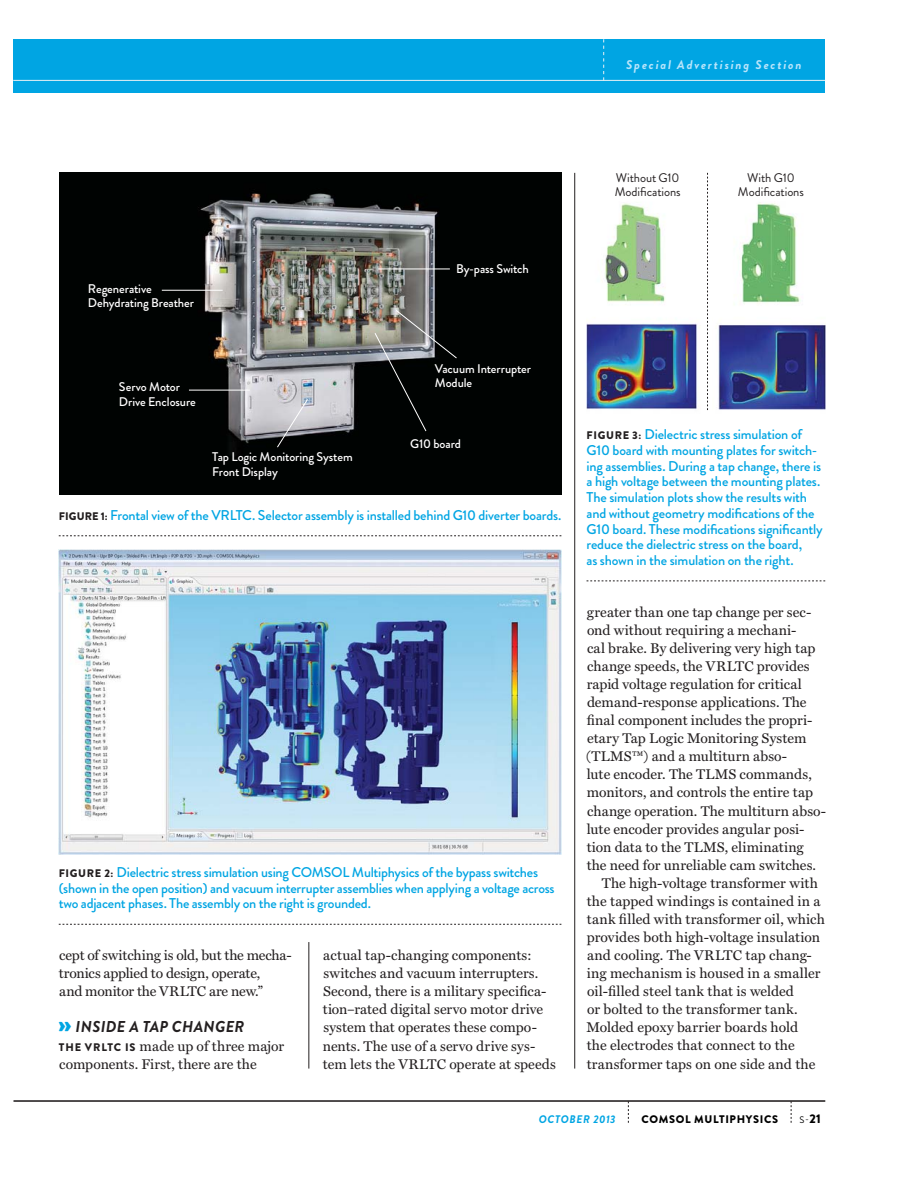
<style>
.page{position:relative;width:918px;height:1188px;background:#fff}
.page>*{position:absolute;margin:0;border:0;box-sizing:border-box;transform-origin:0 0}
.t1{font:italic 700 15.75px "Brandon Grotesque";letter-spacing:.025em;color:#231f20}
.t2{font:14.1px/18px "Miller Text";letter-spacing:.005em;color:#231f20}
.t3{font:500 14.1px/15.8px "Brandon Grotesque";letter-spacing:-.015em;color:#00a5e3}
.t4{font:500 12.6px/14.1px "Brandon Grotesque";letter-spacing:-.01em;color:#fff}
.t5{font:12.6px/14.1px "Brandon Grotesque";letter-spacing:-.005em;color:#231f20}
.t6{font:italic 700 12.6px "Brandon Grotesque";letter-spacing:.145em;color:#b9e5fb}
.t7{font:900 10.95px "Brandon Grotesque";letter-spacing:.06em;color:#000}
.t8{font:italic 700 10.95px "Brandon Grotesque";letter-spacing:.06em;color:#00a5e3}
.t9{font:9.45px "Brandon Grotesque";color:#000}
.s1{font-weight:900;font-size:10.95px;color:#231f20}
.s2{font-weight:900;font-style:normal;font-size:26.7px;color:#00a5e3}
.s3{font-family:"Brandon Grotesque";font-weight:900;font-size:10.95px}
.s4{font-weight:900;font-size:12.6px}
</style>
<div class="page">
<div style="left:14px;top:39px;width:811px;height:54px;background:#00a5e3"></div>
<hr style="left:14px;top:80px;width:811px;height:1px;background:#e8f1f5">
<svg style="left:603px;top:39px;width:1px;height:42px"></svg>
<hr style="left:14px;top:1100px;width:811px;height:2px;background:#231f20">
<svg style="left:791px;top:1101px;width:1px;height:22px"></svg>
<svg style="left:628px;top:1101px;width:1px;height:22px"></svg>
<img style="left:587px;top:203px;width:113px;height:207px">
<img style="left:718px;top:202px;width:107px;height:208px">
<hr style="left:574px;top:173px;width:1px;height:896px;background:#231f20">
<hr style="left:309px;top:942px;width:1px;height:127px;background:#231f20">
<svg style="left:59px;top:536px;width:502px;height:1px"></svg>
<svg style="left:587px;top:581px;width:238px;height:1px"></svg>
<svg style="left:59px;top:924px;width:502px;height:1px"></svg>
<img style="left:59px;top:550px;width:502px;height:304px">
<svg style="left:707px;top:173px;width:1px;height:237px"></svg>
<img style="left:59px;top:173px;width:503px;height:322px">
<svg style="left:276px;top:398px;width:33px;height:50px;background:#959599"></svg>
<hr style="left:162px;top:290px;width:61px;height:1px;background:#fff">
<hr style="left:189px;top:390px;width:61px;height:1px;background:#fff">
<svg style="left:374px;top:309px;width:84px;height:123px;background:#2e2f2e"></svg>
<hr style="left:378px;top:269px;width:72px;height:1px;background:#fff">
<p class="t6" style="left:626px;top:60px;width:177px">Special Advertising Section</p>
<p class="t5" style="left:615px;top:170px;width:67px">Without G10<br>Modifications</p>
<p class="t5" style="left:738px;top:170px;width:67px;text-align:center">With G10<br>Modifications</p>
<p class="t4" style="left:88px;top:283px;width:108px">Regenerative<br>Dehydrating Breather</p>
<p class="t4" style="left:119px;top:382px;width:78px">Servo Motor<br>Drive Enclosure</p>
<p class="t4" style="left:212px;top:452px;width:142px">Tap Logic Monitoring System<br>Front Display</p>
<p class="t4" style="left:456px;top:264px;width:74px">By-pass Switch</p>
<p class="t4" style="left:435px;top:363px;width:98px">Vacuum Interrupter<br>Module</p>
<p class="t4" style="left:410px;top:438px;width:52px">G10 board</p>
<p class="t3" style="left:59px;top:509px;width:504px"><span class="s1">FIGURE 1:</span> Frontal view of the VRLTC. Selector assembly is installed behind G10 diverter boards.</p>
<p class="t3" style="left:59px;top:866px;width:497px"><span class="s1">FIGURE 2:</span> Dielectric stress simulation using COMSOL Multiphysics of the bypass switches (shown in the open position) and vacuum interrupter assemblies when applying a voltage across two adjacent phases. The assembly on the right is grounded.</p>
<p class="t2" style="left:323px;top:947px;width:235px">actual tap-changing components: switches and vacuum interrupters.<br>Second, there is a military specifica&shy;tion–rated digital servo motor drive system that operates these compo&shy;nents. The use of a servo drive sys&shy;tem lets the VRLTC operate at speeds</p>
<p class="t2" style="left:59px;top:947px;width:234px">cept of switching is old, but the mecha&shy;tronics applied to design, operate,<br>and monitor the VRLTC are new.”</p>
<p class="t1" style="left:58px;top:1021px;width:188px"><span class="s2">»</span> INSIDE A TAP CHANGER</p>
<p class="t2" style="left:59px;top:1038px;width:227px"><span class="s3">THE VRLTC IS</span> made up of three major components. First, there are the</p>
<p class="t3" style="left:587px;top:428px;width:238px"><span class="s1">FIGURE 3:</span> Dielectric stress simulation of G10 board with mounting plates for switch&shy;ing assemblies. During a tap change, there is a high voltage between the mounting plates.<br>The simulation plots show the results with and without geometry modifications of the G10 board. These modifications significantly reduce the dielectric stress on the board,<br>as shown in the simulation on the right.</p>
<p class="t2" style="left:587px;top:604px;width:226px">greater than one tap change per sec-</p>
<p class="t2" style="left:587px;top:622px;width:211px">ond without requiring a mechani-</p>
<p class="t2" style="left:587px;top:640px;width:230px">cal brake. By delivering very high tap</p>
<p class="t2" style="left:587px;top:658px;width:224px">change speeds, the VRLTC provides</p>
<p class="t2" style="left:587px;top:676px;width:217px">rapid voltage regulation for critical</p>
<p class="t2" style="left:587px;top:694px;width:221px">demand-response applications. The</p>
<p class="t2" style="left:587px;top:712px;width:227px">final component includes the propri-</p>
<p class="t2" style="left:587px;top:730px;width:221px">etary Tap Logic Monitoring System</p>
<p class="t2" style="left:586px;top:749px;width:202px">(TLMS™) and a multiturn abso-</p>
<p class="t2" style="left:587px;top:767px;width:227px">lute encoder. The TLMS commands,</p>
<p class="t2" style="left:587px;top:785px;width:228px">monitors, and controls the entire tap</p>
<p class="t2" style="left:587px;top:803px;width:241px">change operation. The multiturn abso-</p>
<p class="t2" style="left:587px;top:821px;width:219px">lute encoder provides angular posi-</p>
<p class="t2" style="left:587px;top:839px;width:218px">tion data to the TLMS, eliminating</p>
<p class="t2" style="left:587px;top:857px;width:231px">the need for unreliable cam switches.</p>
<p class="t2" style="left:602px;top:875px;width:218px">The high-voltage transformer with</p>
<p class="t2" style="left:587px;top:893px;width:235px">the tapped windings is contained in a</p>
<p class="t2" style="left:587px;top:911px;width:240px">tank filled with transformer oil, which</p>
<p class="t2" style="left:587px;top:929px;width:235px">provides both high-voltage insulation</p>
<p class="t2" style="left:587px;top:947px;width:226px">and cooling. The VRLTC tap chang-</p>
<p class="t2" style="left:587px;top:965px;width:235px">ing mechanism is housed in a smaller</p>
<p class="t2" style="left:587px;top:983px;width:209px">oil-filled steel tank that is welded</p>
<p class="t2" style="left:587px;top:1002px;width:212px">or bolted to the transformer tank.</p>
<p class="t2" style="left:586px;top:1020px;width:213px">Molded epoxy barrier boards hold</p>
<p class="t2" style="left:587px;top:1038px;width:210px">the electrodes that connect to the</p>
<p class="t2" style="left:587px;top:1056px;width:230px">transformer taps on one side and the</p>
<p class="t8" style="left:539px;top:1115px;width:78px">OCTOBER 2013</p>
<p class="t7" style="left:641px;top:1113px;width:138px">COMSOL MULTIPHYSICS</p>
<p class="t9" style="left:800px;top:1114px;width:23px">S-<span class="s4">21</span></p>
</div>
